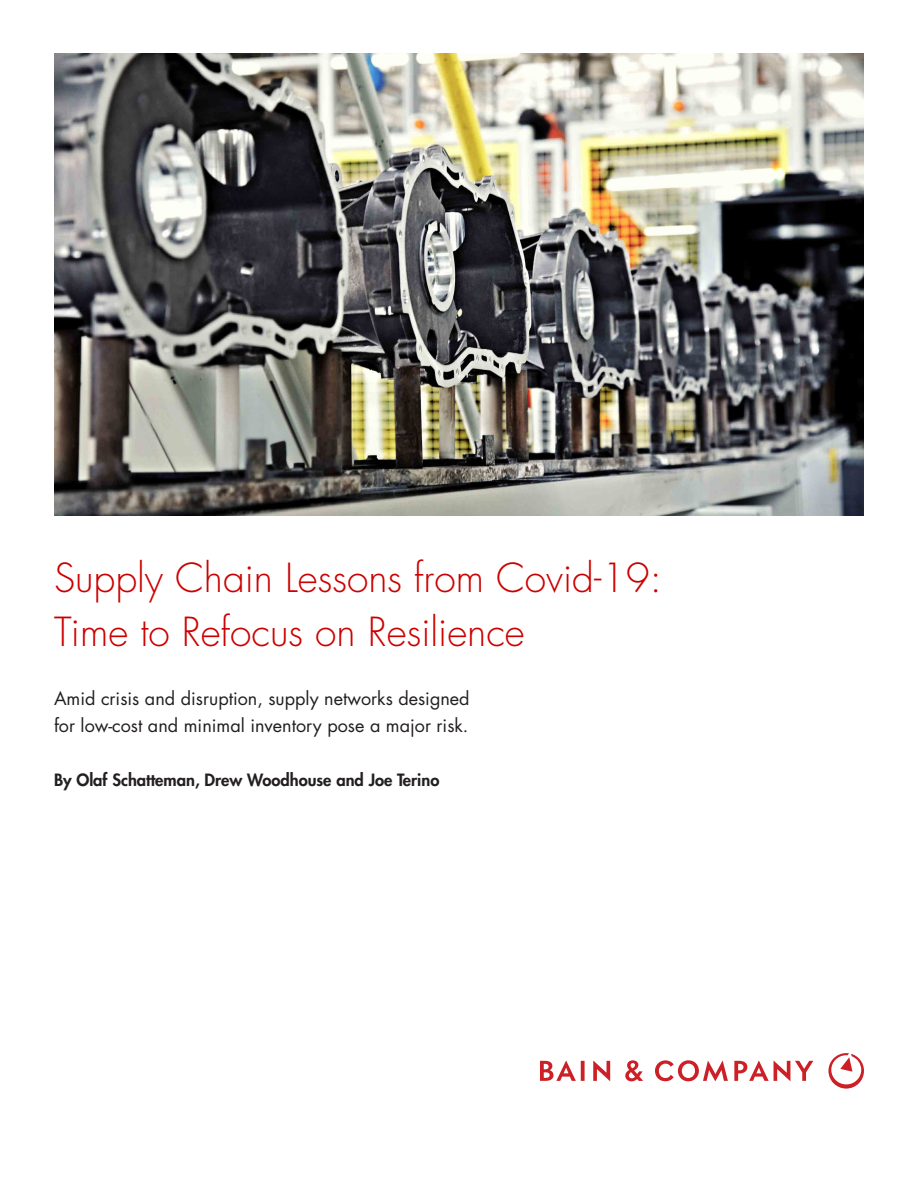
<style>
.page{position:relative;width:918px;height:1188px;background:#fff}
.page>*{position:absolute;margin:0;border:0;box-sizing:border-box;transform-origin:0 0}
.Headline{font:300 39px/54px "Futura";color:#c00}
.Subtitle{font:18px/27px "Futura";color:#231f20}
.Subtitle-2{font:800 16.5px "Futura";color:#231f20}
</style>
<div class="page">
<svg style="left:655px;top:1060px;width:73px;height:21px"></svg>
<svg style="left:593px;top:1060px;width:17px;height:21px"></svg>
<svg style="left:540px;top:1060px;width:45px;height:21px"></svg>
<svg style="left:625px;top:1060px;width:18px;height:21px"></svg>
<svg style="left:734px;top:1060px;width:79px;height:21px"></svg>
<svg style="left:828px;top:1053px;width:36px;height:36px"></svg>
<img style="left:54px;top:53px;width:810px;height:463px">
<p class="Headline" style="left:54px;top:552px;width:610px">Supply Chain Lessons from Covid-19:<br>Time to Refocus on Resilience</p>
<p class="Subtitle" style="left:54px;top:686px;width:417px">Amid crisis and disruption, supply networks designed for low-cost and minimal inventory pose a major risk.</p>
<p class="Subtitle-2" style="left:54px;top:769px;width:387px">By Olaf Schatteman, Drew Woodhouse and Joe Terino</p>
</div>
